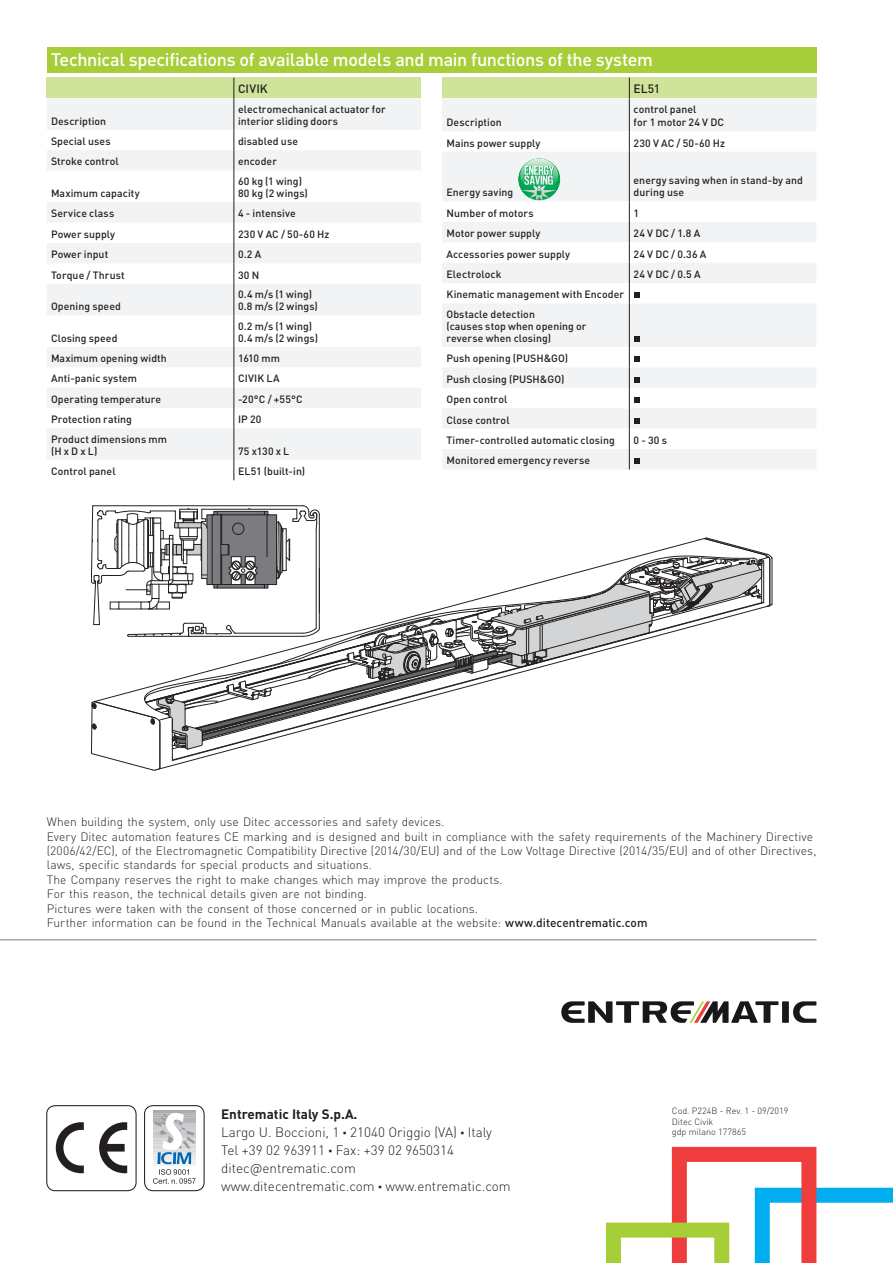
<style>
.page{position:relative;width:893px;height:1263px;background:#fff}
.page>*{position:absolute;margin:0;border:0;box-sizing:border-box;transform-origin:0 0}
.Titoletto_12_white{font:500 18px "DIN Pro";letter-spacing:-.02em;color:#fff}
.t1{font:300 13.5px/18px "DIN Pro";color:#231f20}
.t2{font:700 13.5px "DIN Pro";color:#231f20}
.t3{font:300 12px/14.4px "DIN Pro";color:#231f20}
.Caption_8_-15{font:500 12px "DIN Pro";color:#231f20}
.Tabel__graphs_7_-15{font:500 10.5px/12px "DIN Pro";letter-spacing:.005em;color:#231f20}
.t4{font:300 9px/10.8px "DIN Pro";color:#231f20}
.s1{font-weight:500}
.s2{font-weight:700}
.s3{font-weight:900}
</style>
<div class="page">
<hr style="left:0;top:939px;width:816px;height:1px;background:#a8a9ad">
<svg style="left:793px;top:1001px;width:23px;height:22px"></svg>
<div style="left:782px;top:1001px;width:7px;height:22px;background:#181719"></div>
<svg style="left:561px;top:1001px;width:217px;height:22px"></svg>
<svg style="left:56px;top:1122px;width:28px;height:51px"></svg>
<svg style="left:99px;top:1122px;width:28px;height:51px"></svg>
<div style="left:46px;top:1105px;width:91px;height:86px;border:1px solid #231f20;border-radius:9px"></div>
<svg style="left:606px;top:1147px;width:287px;height:116px"></svg>
<div style="left:144px;top:1105px;width:61px;height:86px;border:1px solid #231f20;border-radius:9px"></div>
<div style="left:153px;top:1111px;width:43px;height:55px;background:#aaabaf"></div>
<svg style="left:153px;top:1113px;width:43px;height:71px"></svg>
<div style="left:47px;top:47px;width:769px;height:25px;background:#a6ce39"></div>
<div style="left:47px;top:78px;width:187px;height:20px;background:#d0e39a"></div>
<div style="left:234px;top:78px;width:187px;height:20px;background:#d0e39a"></div>
<svg style="left:47px;top:98px;width:374px;height:362px;fill:#f2f3f4"></svg>
<svg style="left:233px;top:78px;width:1px;height:20px"></svg>
<hr style="left:233px;top:98px;width:1px;height:32px;background:#231f20">
<svg style="left:233px;top:130px;width:1px;height:41px"></svg>
<hr style="left:233px;top:171px;width:1px;height:31px;background:#231f20">
<svg style="left:233px;top:202px;width:1px;height:82px"></svg>
<hr style="left:233px;top:284px;width:1px;height:31px;background:#231f20">
<hr style="left:233px;top:315px;width:1px;height:32px;background:#231f20">
<svg style="left:233px;top:347px;width:1px;height:81px"></svg>
<hr style="left:233px;top:428px;width:1px;height:32px;background:#231f20">
<svg style="left:233px;top:460px;width:1px;height:20px"></svg>
<div style="left:442px;top:78px;width:187px;height:20px;background:#d0e39a"></div>
<div style="left:629px;top:78px;width:187px;height:20px;background:#d0e39a"></div>
<svg style="left:443px;top:98px;width:373px;height:371px;fill:#f2f3f4"></svg>
<svg style="left:629px;top:78px;width:1px;height:20px"></svg>
<hr style="left:629px;top:98px;width:1px;height:33px;background:#231f20">
<svg style="left:629px;top:131px;width:1px;height:21px"></svg>
<hr style="left:629px;top:152px;width:1px;height:49px;background:#231f20">
<hr style="left:629px;top:303px;width:1px;height:44px;background:#231f20">
<svg style="left:518px;top:158px;width:42px;height:42px"></svg>
<svg style="left:520px;top:158px;width:38px;height:42px"></svg>
<svg style="left:629px;top:201px;width:10px;height:102px"></svg>
<svg style="left:629px;top:336px;width:10px;height:133px"></svg>
<hr style="left:772px;top:558px;width:1px;height:46px;background:#231f20">
<svg style="left:91px;top:505px;width:681px;height:265px"></svg>
<p class="Titoletto_12_white" style="left:51px;top:48px;width:603px">Technical specifications of available models and main functions of the system</p>
<p class="Caption_8_-15" style="left:238px;top:81px;width:31px">CIVIK</p>
<p class="Tabel__graphs_7_-15" style="left:51px;top:114px;width:57px">Description</p>
<p class="Caption_8_-15" style="left:634px;top:81px;width:28px">EL51</p>
<p class="Tabel__graphs_7_-15" style="left:238px;top:102px;width:149px">electromechanical actuator for interior sliding doors</p>
<p class="Tabel__graphs_7_-15" style="left:634px;top:102px;width:64px">control panel</p>
<p class="Tabel__graphs_7_-15" style="left:634px;top:116px;width:92px">for 1 motor 24 V DC</p>
<p class="Tabel__graphs_7_-15" style="left:446px;top:116px;width:57px">Description</p>
<p class="Tabel__graphs_7_-15" style="left:51px;top:135px;width:61px">Special uses</p>
<p class="Tabel__graphs_7_-15" style="left:238px;top:135px;width:61px">disabled use</p>
<p class="Tabel__graphs_7_-15" style="left:51px;top:155px;width:69px">Stroke control</p>
<p class="Tabel__graphs_7_-15" style="left:238px;top:155px;width:40px">encoder</p>
<p class="Tabel__graphs_7_-15" style="left:51px;top:187px;width:90px">Maximum capacity</p>
<p class="Tabel__graphs_7_-15" style="left:238px;top:175px;width:65px">60 kg (1 wing)</p>
<p class="Tabel__graphs_7_-15" style="left:238px;top:187px;width:71px">80 kg (2 wings)</p>
<p class="Tabel__graphs_7_-15" style="left:51px;top:207px;width:65px">Service class</p>
<p class="Tabel__graphs_7_-15" style="left:238px;top:207px;width:59px">4 - intensive</p>
<p class="Tabel__graphs_7_-15" style="left:51px;top:228px;width:66px">Power supply</p>
<p class="Tabel__graphs_7_-15" style="left:238px;top:228px;width:93px">230 V AC / 50-60 Hz</p>
<p class="Tabel__graphs_7_-15" style="left:51px;top:248px;width:59px">Power input</p>
<p class="Tabel__graphs_7_-15" style="left:238px;top:248px;width:25px">0.2 A</p>
<p class="Tabel__graphs_7_-15" style="left:51px;top:268px;width:75px">Torque / Thrust</p>
<p class="Tabel__graphs_7_-15" style="left:238px;top:268px;width:23px">30 N</p>
<p class="Tabel__graphs_7_-15" style="left:51px;top:300px;width:71px">Opening speed</p>
<p class="Tabel__graphs_7_-15" style="left:238px;top:288px;width:76px">0.4 m/s (1 wing)</p>
<p class="Tabel__graphs_7_-15" style="left:238px;top:300px;width:81px">0.8 m/s (2 wings)</p>
<p class="Tabel__graphs_7_-15" style="left:51px;top:331px;width:68px">Closing speed</p>
<p class="Tabel__graphs_7_-15" style="left:238px;top:319px;width:76px">0.2 m/s (1 wing)</p>
<p class="Tabel__graphs_7_-15" style="left:238px;top:331px;width:81px">0.4 m/s (2 wings)</p>
<p class="Tabel__graphs_7_-15" style="left:51px;top:352px;width:117px">Maximum opening width</p>
<p class="Tabel__graphs_7_-15" style="left:238px;top:352px;width:43px">1610 mm</p>
<p class="Tabel__graphs_7_-15" style="left:51px;top:372px;width:88px">Anti-panic system</p>
<p class="Tabel__graphs_7_-15" style="left:238px;top:372px;width:43px">CIVIK LA</p>
<p class="Tabel__graphs_7_-15" style="left:51px;top:393px;width:112px">Operating temperature</p>
<p class="Tabel__graphs_7_-15" style="left:238px;top:393px;width:66px">-20°C / +55°C</p>
<p class="Tabel__graphs_7_-15" style="left:51px;top:413px;width:83px">Protection rating</p>
<p class="Tabel__graphs_7_-15" style="left:238px;top:413px;width:25px">IP 20</p>
<p class="Tabel__graphs_7_-15" style="left:51px;top:433px;width:117px">Product dimensions mm</p>
<p class="Tabel__graphs_7_-15" style="left:51px;top:445px;width:48px">(H x D x L)</p>
<p class="Tabel__graphs_7_-15" style="left:238px;top:445px;width:53px">75 x130 x L</p>
<p class="Tabel__graphs_7_-15" style="left:51px;top:465px;width:66px">Control panel</p>
<p class="Tabel__graphs_7_-15" style="left:238px;top:465px;width:69px">EL51 (built-in)</p>
<p class="Tabel__graphs_7_-15" style="left:446px;top:136px;width:95px">Mains power supply</p>
<p class="Tabel__graphs_7_-15" style="left:634px;top:136px;width:93px">230 V AC / 50-60 Hz</p>
<p class="Tabel__graphs_7_-15" style="left:446px;top:186px;width:68px">Energy saving</p>
<p class="Tabel__graphs_7_-15" style="left:634px;top:174px;width:171px">energy saving when in stand-by and during use</p>
<p class="Tabel__graphs_7_-15" style="left:446px;top:206px;width:89px">Number of motors</p>
<p class="Tabel__graphs_7_-15" style="left:634px;top:206px;width:7px">1</p>
<p class="Tabel__graphs_7_-15" style="left:446px;top:227px;width:95px">Motor power supply</p>
<p class="Tabel__graphs_7_-15" style="left:634px;top:227px;width:68px">24 V DC / 1.8 A</p>
<p class="Tabel__graphs_7_-15" style="left:446px;top:247px;width:125px">Accessories power supply</p>
<p class="Tabel__graphs_7_-15" style="left:634px;top:247px;width:74px">24 V DC / 0.36 A</p>
<p class="Tabel__graphs_7_-15" style="left:446px;top:268px;width:56px">Electrolock</p>
<p class="Tabel__graphs_7_-15" style="left:634px;top:268px;width:68px">24 V DC / 0.5 A</p>
<p class="Tabel__graphs_7_-15" style="left:446px;top:288px;width:179px">Kinematic management with Encoder</p>
<p class="Tabel__graphs_7_-15" style="left:446px;top:308px;width:90px">Obstacle detection</p>
<p class="Tabel__graphs_7_-15" style="left:446px;top:320px;width:142px">(causes stop when opening or reverse when closing)</p>
<p class="Tabel__graphs_7_-15" style="left:446px;top:352px;width:123px">Push opening (PUSH&amp;GO)</p>
<p class="Tabel__graphs_7_-15" style="left:446px;top:372px;width:119px">Push closing (PUSH&amp;GO)</p>
<p class="Tabel__graphs_7_-15" style="left:446px;top:393px;width:62px">Open control</p>
<p class="Tabel__graphs_7_-15" style="left:446px;top:413px;width:65px">Close control</p>
<p class="Tabel__graphs_7_-15" style="left:446px;top:434px;width:170px">Timer-controlled automatic closing</p>
<p class="Tabel__graphs_7_-15" style="left:634px;top:434px;width:35px">0 - 30 s</p>
<p class="Tabel__graphs_7_-15" style="left:446px;top:454px;width:145px">Monitored emergency reverse</p>
<p class="t3" style="left:47px;top:814px;width:771px">When building the system, only use Ditec accessories and safety devices.<br>Every Ditec automation features CE marking and is designed and built in compliance with the safety requirements of the Machinery Directive (2006/42/EC), of the Electromagnetic Compatibility Directive (2014/30/EU) and of the Low Voltage Directive (2014/35/EU) and of other Directives, laws, specific standards for special products and situations.<br>The Company reserves the right to make changes which may improve the products.<br>For this reason, the technical details given are not binding.<br>Pictures were taken with the consent of those concerned or in public locations.<br>Further information can be found in the Technical Manuals available at the website: <span class="s1">www.ditecentrematic.com</span></p>
<p class="t3" style="left:47px;top:818px;width:602px">For this reason, the technical details given are not binding.<br>Pictures were taken with the consent of those concerned or in public locations.<br>Further information can be found in the Technical Manuals available at the website: <span class="s1">www.ditecentrematic.com</span></p>
<p class="t1" style="left:221px;top:1104px;width:291px"><span class="s2">Entrematic Italy S.p.A.<br></span>Largo U. Boccioni, 1 <span class="s3">·</span> 21040 Origgio (VA) <span class="s3">·</span> Italy Tel +39 02 963911 <span class="s3">·</span> Fax: +39 02 9650314 ditec@entrematic.com www.ditecentrematic.com <span class="s3">·</span> www.entrematic.com</p>
<p class="t4" style="left:672px;top:1105px;width:118px">Cod. P224B - Rev. 1 - 09/2019<br>Ditec Civik</p>
<p class="t4" style="left:672px;top:1126px;width:76px">gdp milano 177865</p>
<p class="t2" style="left:221px;top:1173px;width:138px">Entrematic Italy S.p.A.</p>
</div>
